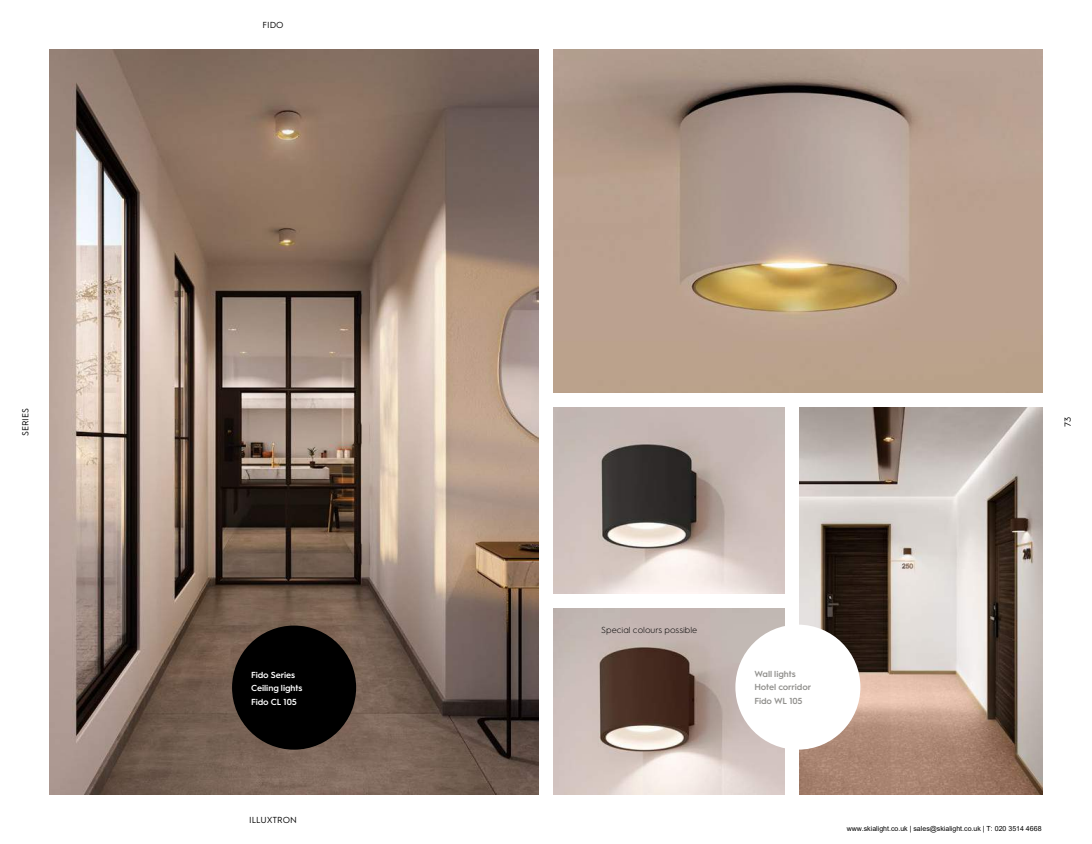
<style>
.page{position:relative;width:1092px;height:844px;background:#fff}
.page>*{position:absolute;margin:0;border:0;box-sizing:border-box;transform-origin:0 0}
.t1{font:600 8.75px/13.1px "Hurme Geometric Sans 1";letter-spacing:-.01em;color:#fff}
.t2{font:600 8.75px/13.1px "Hurme Geometric Sans 1";letter-spacing:-.01em;color:#91908d}
.t3{font:300 8.75px "Hurme Geometric Sans 1";color:#000}
.t4{font:8.75px "Hurme Geometric Sans 1";color:#000}
.t5{font:7px "Arial";color:#000}
</style>
<div class="page">
<img style="left:553px;top:608px;width:231px;height:186px">
<img style="left:50px;top:50px;width:488px;height:744px">
<img style="left:553px;top:50px;width:489px;height:342px">
<img style="left:799px;top:407px;width:243px;height:387px">
<img style="left:553px;top:407px;width:231px;height:186px">
<div style="left:232px;top:625px;width:124px;height:124px;background:#000;border-radius:50%"></div>
<div style="left:735px;top:624px;width:125px;height:125px;background:#fff;border-radius:50%"></div>
<p class="t4" style="left:19px;top:436px;width:29px;rotate:-90deg">SERIES</p>
<p class="t4" style="left:262px;top:19px;width:23px">FIDO</p>
<p class="t4" style="left:1061px;top:426px;width:11px;rotate:-90deg">73</p>
<p class="t3" style="left:601px;top:623px;width:97px">Special colours possible</p>
<p class="t1" style="left:251px;top:667px;width:53px">Fido Series<br>Ceiling lights<br>Fido CL 105</p>
<p class="t2" style="left:754px;top:667px;width:58px">Wall lights<br>Hotel corridor<br>Fido WL 105</p>
<p class="t4" style="left:249px;top:813px;width:49px">ILLUXTRON</p>
<p class="t5" style="left:846px;top:823px;width:196px">www.skialight.co.uk | sales@skialight.co.uk | T: 020 3514 4668</p>
</div>
